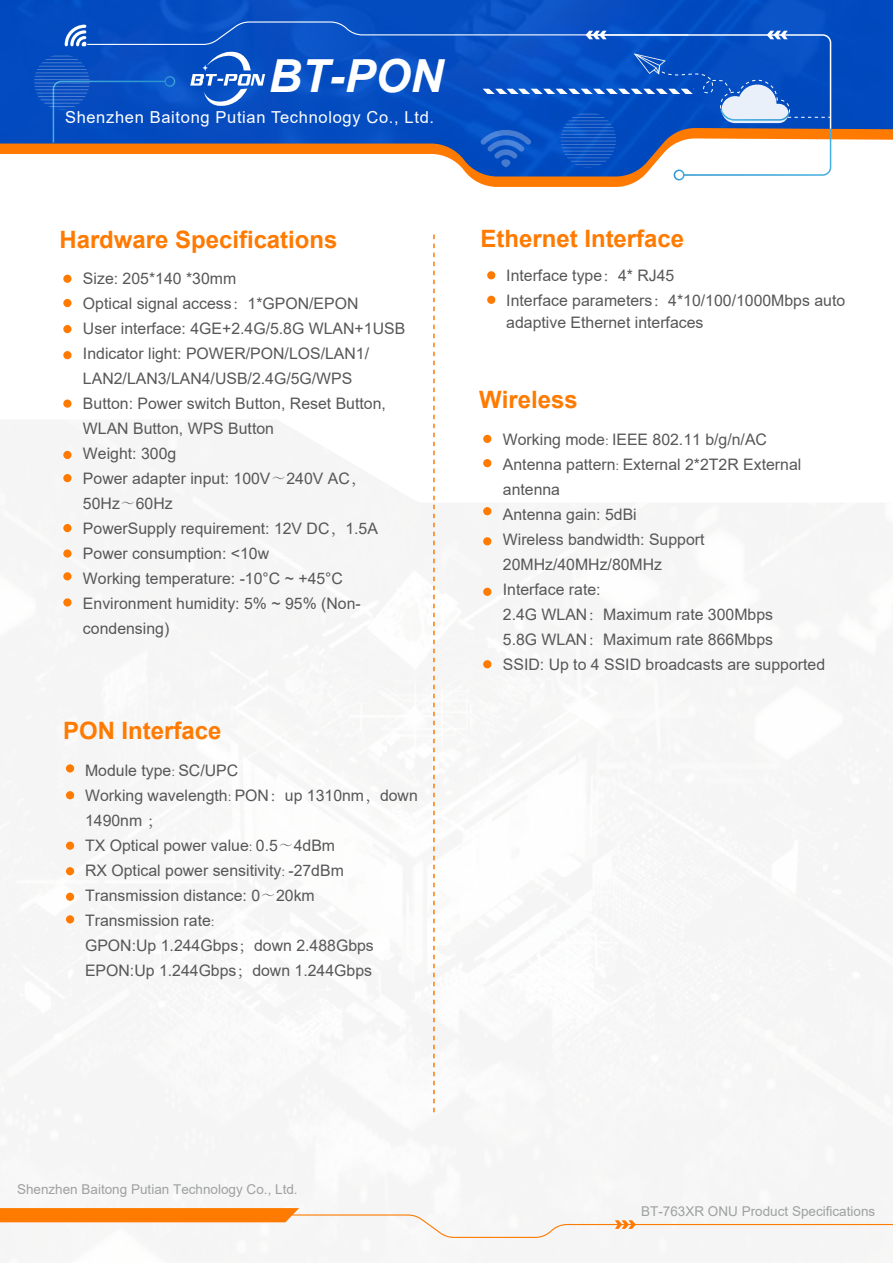
<style>
.page{position:relative;width:893px;height:1263px;background:#fff}
.page>*{position:absolute;margin:0;border:0;box-sizing:border-box;transform-origin:0 0}
.t1{font:italic 700 45.6px "Arial";color:#fff}
.t2{font:700 24px "Arial";color:#ff7a00}
.t3{font:16.5px "Arial";letter-spacing:.04em;color:#fff}
.t4{font:15.9px/25px "Arial";color:#585757}
.t5{font:13.5px "Arial";color:#9fa0a0}
.s1{font-family:"Adobe Song Std";font-weight:300}
</style>
<div class="page">
<svg style="left:433px;top:234px;width:2px;height:878px"></svg>
<svg style="left:0;top:1208px;width:893px;height:30px"></svg>
<div style="left:63px;top:275px;width:9px;height:8px;background:#ff7a00;border-radius:50%"></div>
<div style="left:63px;top:299px;width:9px;height:8px;background:#ff7a00;border-radius:50%"></div>
<div style="left:63px;top:325px;width:9px;height:8px;background:#ff7a00;border-radius:50%"></div>
<div style="left:63px;top:351px;width:9px;height:8px;background:#ff7a00;border-radius:50%"></div>
<div style="left:63px;top:474px;width:9px;height:8px;background:#ff7a00;border-radius:50%"></div>
<div style="left:63px;top:451px;width:9px;height:8px;background:#ff7a00;border-radius:50%"></div>
<div style="left:63px;top:399px;width:9px;height:9px;background:#ff7a00;border-radius:50%"></div>
<div style="left:63px;top:524px;width:9px;height:8px;background:#ff7a00;border-radius:50%"></div>
<div style="left:63px;top:549px;width:9px;height:9px;background:#ff7a00;border-radius:50%"></div>
<div style="left:63px;top:572px;width:9px;height:8px;background:#ff7a00;border-radius:50%"></div>
<div style="left:63px;top:598px;width:9px;height:8px;background:#ff7a00;border-radius:50%"></div>
<div style="left:483px;top:435px;width:8px;height:8px;background:#ff7a00;border-radius:50%"></div>
<div style="left:483px;top:459px;width:8px;height:8px;background:#ff7a00;border-radius:50%"></div>
<div style="left:483px;top:507px;width:8px;height:8px;background:#ff7a00;border-radius:50%"></div>
<div style="left:483px;top:537px;width:8px;height:8px;background:#ff7a00;border-radius:50%"></div>
<div style="left:483px;top:660px;width:8px;height:8px;background:#ff7a00;border-radius:50%"></div>
<div style="left:483px;top:588px;width:8px;height:8px;background:#ff7a00;border-radius:50%"></div>
<div style="left:487px;top:271px;width:8px;height:8px;background:#ff7a00;border-radius:50%"></div>
<div style="left:66px;top:764px;width:8px;height:8px;background:#ff7a00;border-radius:50%"></div>
<div style="left:66px;top:791px;width:8px;height:8px;background:#ff7a00;border-radius:50%"></div>
<div style="left:66px;top:915px;width:8px;height:8px;background:#ff7a00;border-radius:50%"></div>
<div style="left:66px;top:841px;width:8px;height:9px;background:#ff7a00;border-radius:50%"></div>
<div style="left:66px;top:867px;width:8px;height:8px;background:#ff7a00;border-radius:50%"></div>
<div style="left:66px;top:893px;width:8px;height:8px;background:#ff7a00;border-radius:50%"></div>
<div style="left:487px;top:296px;width:8px;height:8px;background:#ff7a00;border-radius:50%"></div>
<svg style="left:469px;top:176px;width:216px;height:11px;fill:#ff7a00"></svg>
<img style="left:0;top:0;width:893px;height:154px">
<hr style="left:34px;top:56px;width:56px;height:1px;background:#fff">
<hr style="left:34px;top:59px;width:56px;height:1px;background:#fff">
<hr style="left:34px;top:62px;width:56px;height:1px;background:#fff">
<hr style="left:34px;top:66px;width:56px;height:1px;background:#fff">
<hr style="left:34px;top:69px;width:56px;height:1px;background:#fff">
<hr style="left:34px;top:72px;width:56px;height:1px;background:#fff">
<hr style="left:34px;top:76px;width:56px;height:1px;background:#fff">
<hr style="left:34px;top:79px;width:56px;height:1px;background:#fff">
<hr style="left:34px;top:83px;width:56px;height:1px;background:#fff">
<hr style="left:34px;top:86px;width:56px;height:1px;background:#fff">
<hr style="left:34px;top:89px;width:56px;height:1px;background:#fff">
<hr style="left:34px;top:93px;width:56px;height:1px;background:#fff">
<hr style="left:34px;top:96px;width:56px;height:1px;background:#fff">
<hr style="left:34px;top:99px;width:56px;height:1px;background:#fff">
<hr style="left:34px;top:103px;width:56px;height:1px;background:#fff">
<hr style="left:34px;top:106px;width:56px;height:1px;background:#fff">
<hr style="left:34px;top:110px;width:56px;height:1px;background:#fff">
<div style="left:674px;top:170px;width:10px;height:10px;border:2px solid #fff;border-radius:50%"></div>
<svg style="left:52px;top:21px;width:780px;height:155px;background:#3d6ec2"></svg>
<h1 class="t1" style="left:269px;top:46px;width:176px">BT-PON</h1>
<p class="t3" style="left:65px;top:106px;width:371px">Shenzhen Baitong Putian Technology Co., Ltd.</p>
<h2 class="t2" style="left:59px;top:222px;width:280px">Hardware Specifications</h2>
<p class="t4" style="left:83px;top:266px;width:324px">Size: 205*140 *30mm<br>Optical signal access<span class="s1">：</span>1*GPON/EPON<br>User interface: 4GE+2.4G/5.8G WLAN+1USB<br>Indicator light: POWER/PON/LOS/LAN1/<br>LAN2/LAN3/LAN4/USB/2.4G/5G/WPS<br>Button: Power switch Button, Reset Button,<br>WLAN Button, WPS Button<br>Weight: 300g<br>Power adapter input: 100V<span class="s1">～</span>240V AC<span class="s1">，<br></span>50Hz<span class="s1">～</span>60Hz<br>PowerSupply requirement: 12V DC<span class="s1">，</span>1.5A<br>Power consumption: &lt;10w<br>Working temperature: -10°C ~ +45°C<br>Environment humidity: 5% ~ 95% (Non&shy;condensing)</p>
<h2 class="t2" style="left:63px;top:714px;width:160px">PON Interface</h2>
<p class="t4" style="left:85px;top:758px;width:334px">Module type<span class="s1">:</span> SC/UPC<br>Working wavelength<span class="s1">:</span> PON<span class="s1">：</span>up 1310nm<span class="s1">，</span>down<br>1490nm <span class="s1">；<br></span>TX Optical power value<span class="s1">:</span> 0.5<span class="s1">～</span>4dBm<br>RX Optical power sensitivity<span class="s1">:</span> -27dBm<br>Transmission distance: 0<span class="s1">～</span>20km<br>Transmission rate<span class="s1">:<br></span>GPON:Up 1.244Gbps<span class="s1">；</span>down 2.488Gbps<br>EPON:Up 1.244Gbps<span class="s1">；</span>down 1.244Gbps</p>
<h2 class="t2" style="left:481px;top:221px;width:205px">Ethernet Interface</h2>
<p class="t4" style="left:506px;top:262px;width:340px">Interface type<span class="s1">：</span>4* RJ45<br>Interface parameters<span class="s1">：</span>4*10/100/1000Mbps auto</p>
<p class="t4" style="left:506px;top:309px;width:199px">adaptive Ethernet interfaces</p>
<h2 class="t2" style="left:479px;top:382px;width:100px">Wireless</h2>
<p class="t4" style="left:503px;top:426px;width:324px">Working mode<span class="s1">:</span> IEEE 802.11 b/g/n/AC<br>Antenna pattern<span class="s1">:</span> External 2*2T2R External antenna<br>Antenna gain: 5dBi<br>Wireless bandwidth: Support<br>20MHz/40MHz/80MHz<br>Interface rate:<br>2.4G WLAN<span class="s1">：</span>Maximum rate 300Mbps<br>5.8G WLAN<span class="s1">：</span>Maximum rate 866Mbps<br>SSID: Up to 4 SSID broadcasts are supported</p>
<p class="t5" style="left:17px;top:1180px;width:282px">Shenzhen Baitong Putian Technology Co., Ltd.</p>
<p class="t5" style="left:641px;top:1202px;width:236px">BT-763XR ONU Product Specifications</p>
</div>
